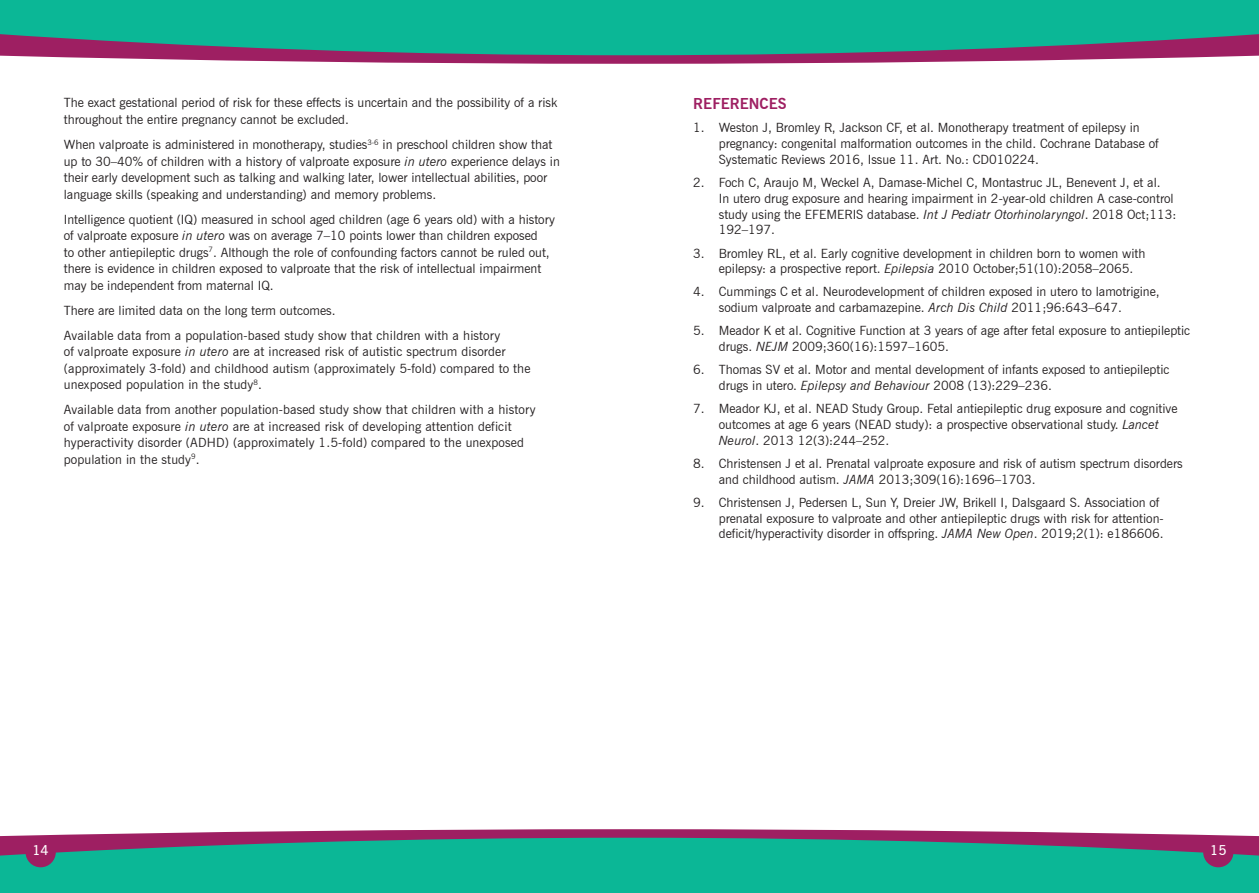
<style>
.page{position:relative;width:1259px;height:893px;background:#fff}
.page>*{position:absolute;margin:0;border:0;box-sizing:border-box;transform-origin:0 0}
.Body_Copy_HCP{font:700 15px "News Gothic BT";color:#9e1f62}
.t1{font:600 13.5px "News Gothic BT";color:#fff}
.Body_Copy_HCP-2{font:12.75px/16.5px "News Gothic BT";color:#231f20}
.s1{font-style:italic}
</style>
<div class="page">
<svg style="left:0;top:829px;width:1259px;height:9px;fill:#9e1f62"></svg>
<svg style="left:0;top:838px;width:1259px;height:55px;background:#18a891"></svg>
<div style="left:1203px;top:837px;width:30px;height:30px;background:#9e1f62;border-radius:50%"></div>
<div style="left:26px;top:837px;width:30px;height:30px;background:#9e1f62;border-radius:50%"></div>
<svg style="left:0;top:55px;width:1259px;height:9px;fill:#9e1f62"></svg>
<svg style="left:0;top:0;width:1259px;height:55px;background:#1da48f"></svg>
<p class="Body_Copy_HCP-2" style="left:64px;top:95px;width:495px">The exact gestational period of risk for these effects is uncertain and the possibility of a risk throughout the entire pregnancy cannot be excluded.</p>
<p class="Body_Copy_HCP-2" style="left:64px;top:136px;width:497px">When valproate is administered in monotherapy, studies<sup>3-6</sup> in preschool children show that up to 30–40% of children with a history of valproate exposure <span class="s1">in utero</span> experience delays in their early development such as talking and walking later, lower intellectual abilities, poor language skills (speaking and understanding) and memory problems.</p>
<p class="Body_Copy_HCP-2" style="left:64px;top:211px;width:493px">Intelligence quotient (IQ) measured in school aged children (age 6 years old) with a history of valproate exposure <span class="s1">in utero</span> was on average 7–10 points lower than children exposed<br>to other antiepileptic drugs<sup>7</sup>. Although the role of confounding factors cannot be ruled out, there is evidence in children exposed to valproate that the risk of intellectual impairment may be independent from maternal IQ.</p>
<p class="Body_Copy_HCP-2" style="left:64px;top:302px;width:273px">There are limited data on the long term outcomes.</p>
<p class="Body_Copy_HCP-2" style="left:64px;top:327px;width:468px">Available data from a population-based study show that children with a history<br>of valproate exposure <span class="s1">in utero</span> are at increased risk of autistic spectrum disorder (approximately 3-fold) and childhood autism (approximately 5-fold) compared to the unexposed population in the study<sup>8</sup>.</p>
<p class="Body_Copy_HCP-2" style="left:64px;top:401px;width:473px">Available data from another population-based study show that children with a history of valproate exposure <span class="s1">in utero</span> are at increased risk of developing attention deficit hyperactivity disorder (ADHD) (approximately 1.5-fold) compared to the unexposed population in the study<sup>9</sup>.</p>
<p class="Body_Copy_HCP" style="left:693px;top:95px;width:95px">REFERENCES</p>
<p class="Body_Copy_HCP-2" style="left:719px;top:120px;width:441px;line-height:15.8px;text-indent:-26px">1. Weston J, Bromley R, Jackson CF, et al. Monotherapy treatment of epilepsy in pregnancy: congenital malformation outcomes in the child. Cochrane Database of<br>Systematic Reviews 2016, Issue 11. Art. No.: CD010224.</p>
<p class="Body_Copy_HCP-2" style="left:719px;top:175px;width:459px;line-height:15.8px;text-indent:-26px">2. Foch C, Araujo M, Weckel A, Damase-Michel C, Montastruc JL, Benevent J, et al.<br>In utero drug exposure and hearing impairment in 2-year-old children A case-control study using the EFEMERIS database. <span class="s1">Int J Pediatr Otorhinolaryngol</span>. 2018 Oct;113:<br>192–197.</p>
<p class="Body_Copy_HCP-2" style="left:719px;top:245px;width:428px;line-height:15.8px;text-indent:-26px">3. Bromley RL, et al. Early cognitive development in children born to women with epilepsy: a prospective report. <span class="s1">Epilepsia</span> 2010 October;51(10):2058–2065.</p>
<p class="Body_Copy_HCP-2" style="left:719px;top:284px;width:442px;line-height:15.8px;text-indent:-26px">4. Cummings C et al. Neurodevelopment of children exposed in utero to lamotrigine, sodium valproate and carbamazepine. <span class="s1">Arch Dis Child</span> 2011;96:643–647.</p>
<p class="Body_Copy_HCP-2" style="left:719px;top:323px;width:473px;line-height:15.8px;text-indent:-26px">5. Meador K et al. Cognitive Function at 3 years of age after fetal exposure to antiepileptic drugs. <span class="s1">NEJM</span> 2009;360(16):1597–1605.</p>
<p class="Body_Copy_HCP-2" style="left:719px;top:362px;width:452px;line-height:15.8px;text-indent:-26px">6. Thomas SV et al. Motor and mental development of infants exposed to antiepileptic drugs in utero. <span class="s1">Epilepsy and Behaviour</span> 2008 (13):229–236.</p>
<p class="Body_Copy_HCP-2" style="left:719px;top:401px;width:460px;line-height:15.8px;text-indent:-26px">7. Meador KJ, et al. NEAD Study Group. Fetal antiepileptic drug exposure and cognitive outcomes at age 6 years (NEAD study): a prospective observational study. <span class="s1">Lancet<br>Neurol</span>. 2013 12(3):244–252.</p>
<p class="Body_Copy_HCP-2" style="left:719px;top:455px;width:465px;line-height:15.8px;text-indent:-26px">8. Christensen J et al. Prenatal valproate exposure and risk of autism spectrum disorders and childhood autism. <span class="s1">JAMA</span> 2013;309(16):1696–1703.</p>
<p class="Body_Copy_HCP-2" style="left:719px;top:494px;width:446px;line-height:15.8px;text-indent:-26px">9. Christensen J, Pedersen L, Sun Y, Dreier JW, Brikell I, Dalsgaard S. Association of prenatal exposure to valproate and other antiepileptic drugs with risk for attention&shy;deficit/hyperactivity disorder in offspring. <span class="s1">JAMA New Open</span>. 2019;2(1): e186606.</p>
<p class="t1" style="left:32px;top:842px;width:18px">14</p>
<p class="t1" style="left:1210px;top:842px;width:18px">15</p>
</div>
